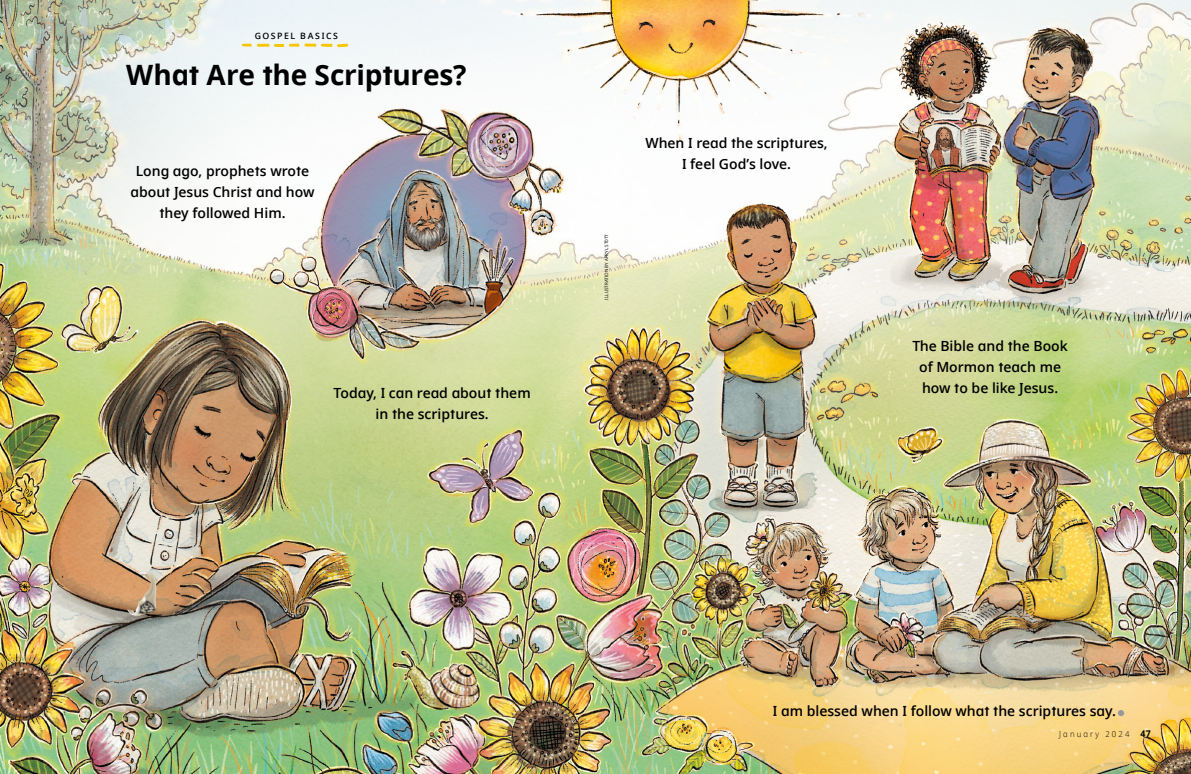
<style>
.page{position:relative;width:1191px;height:774px;background:#fff}
.page>*{position:absolute;margin:0;border:0;box-sizing:border-box;transform-origin:0 0}
.t1{font:700 28px "Dots Solidlds Lat";letter-spacing:-.01em;color:#000}
.t2{font:600 14px/21px "Dots Solidlds Lat";color:#000;text-align:center}
.t3{font:600 8.8px "Dots Solidlds Lat";letter-spacing:.175em;color:#000}
.t4{font:300 8.2px "Dots Solidlds Lat";letter-spacing:.28em;color:#000;scale:.95 1}
.t5{font:4.5px "Dots Solidlds Lat";color:#000}
.s1{font-family:"Ding P Ilds Dpi";font-weight:400;font-size:8.5px;color:#969798}
.s2{font-weight:700;font-size:9.2px}
</style>
<div class="page">
<img style="left:0;top:0;width:1191px;height:774px">
<svg style="left:241px;top:43px;width:107px;height:4px"></svg>
<img style="left:127px;top:570px;width:30px;height:46px">
<p class="t3" style="left:255px;top:29px;width:85px">GOSPEL BASICS</p>
<p class="t1" style="left:126px;top:54px;width:342px">What Are the Scriptures?</p>
<p class="t2" style="left:130px;top:160px;width:185px">Long ago, prophets wrote about Jesus Christ and how they followed Him.</p>
<p class="t2" style="left:333px;top:382px;width:199px">Today, I can read about them in the scriptures.</p>
<p class="t5" style="left:603px;top:300px;width:67px;rotate:-90deg">ILLUSTRATION BY APRYL ST0TT</p>
<p class="t2" style="left:645px;top:133px;width:184px">When I read the scriptures,<br>I feel God’s love.</p>
<p class="t2" style="left:912px;top:335px;width:157px">The Bible and the Book of Mormon teach me how to be like Jesus.</p>
<p class="t2" style="left:773px;top:700px;width:353px">I am blessed when I follow what the scriptures say. <span class="s1">●</span></p>
<p class="t4" style="left:1059px;top:728px;width:98px">January 2024 <span class="s2">47</span></p>
</div>
